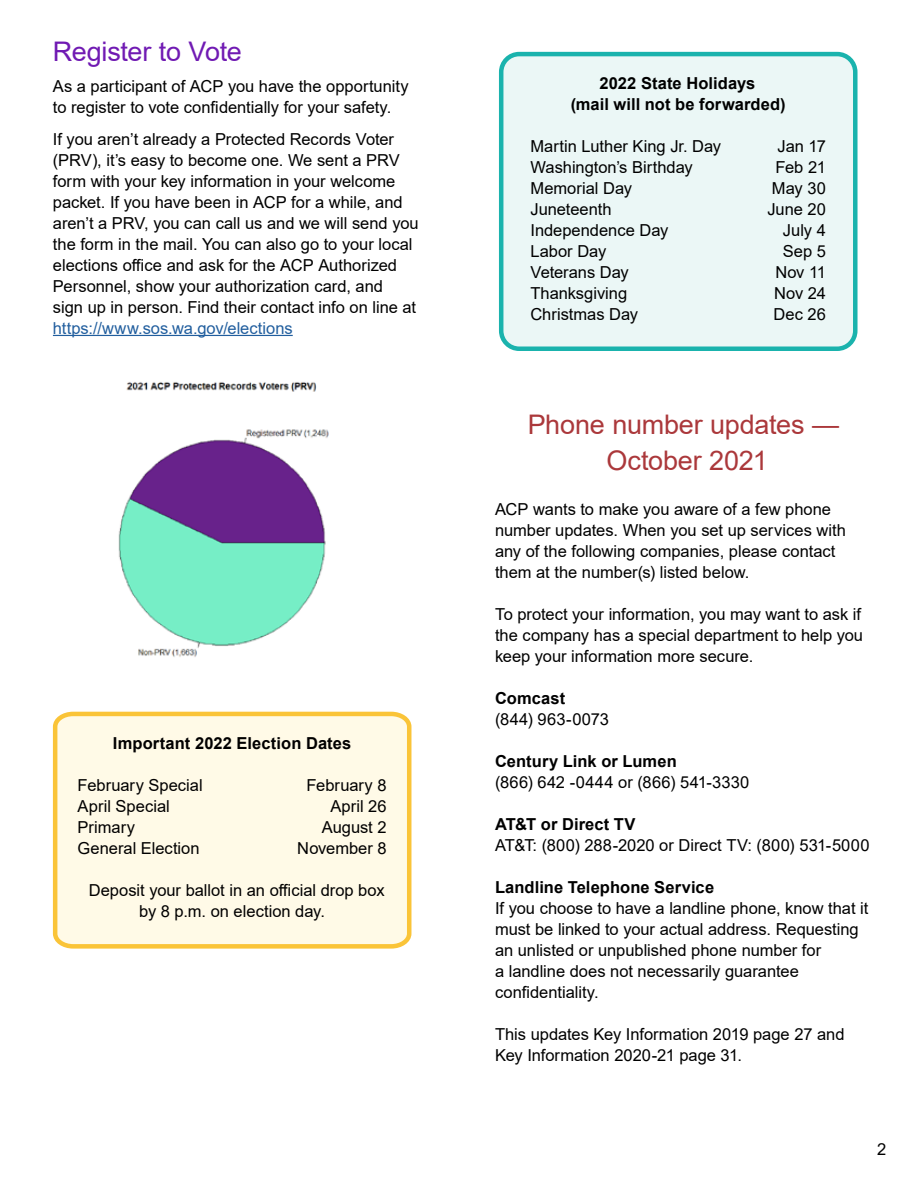
<style>
.page{position:relative;width:918px;height:1188px;background:#fff}
.page>*{position:absolute;margin:0;border:0;box-sizing:border-box;transform-origin:0 0}
.t1{font:27px/36px "Arial";letter-spacing:-.005em;color:#ab383b;text-align:center}
.t2{font:27px "Arial";letter-spacing:-.015em;color:#701ab3}
.t3{font:16.5px/21px "Arial";color:#000}
.t4{font:700 16.5px/21px "Arial";letter-spacing:.005em;color:#000;text-align:center}
.t5{font:16.5px "Arial";color:#215e9e}
.t6{font:16.5px "Arial";letter-spacing:.02em;color:#000}
</style>
<div class="page">
<div style="left:501px;top:54px;width:354px;height:295px;background:#ebf7f6;border-radius:18px"></div>
<div style="left:499px;top:52px;width:359px;height:299px;border:4px solid #1ab3ad;border-radius:18px"></div>
<hr style="left:53px;top:335px;width:240px;height:1px;background:#215e9e">
<div style="left:52px;top:711px;width:360px;height:238px;background:#fffae7"></div>
<img style="left:118px;top:382px;width:211px;height:275px">
<h1 class="t2" style="left:53px;top:33px;width:190px">Register to Vote</h1>
<p class="t3" style="left:53px;top:76px;width:357px">As a participant of ACP you have the opportunity to register to vote confidentially for your safety.</p>
<p class="t3" style="left:53px;top:128px;width:367px">If you aren’t already a Protected Records Voter (PRV), it’s easy to become one. We sent a PRV form with your key information in your welcome packet. If you have been in ACP for a while, and aren’t a PRV, you can call us and we will send you the form in the mail. You can also go to your local elections office and ask for the ACP Authorized Personnel, show your authorization card, and<br>sign up in person. Find their contact info on line at</p>
<p class="t5" style="left:53px;top:317px;width:241px">https://www.sos.wa.gov/elections</p>
<p class="t4" style="left:113px;top:733px;width:240px">Important 2022 Election Dates</p>
<p class="t3" style="left:78px;top:775px;width:127px">February Special</p>
<p class="t3" style="left:307px;top:775px;width:82px">February 8</p>
<p class="t3" style="left:78px;top:796px;width:94px">April Special</p>
<p class="t3" style="left:330px;top:796px;width:58px">April 26</p>
<p class="t3" style="left:78px;top:817px;width:59px">Primary</p>
<p class="t3" style="left:322px;top:817px;width:66px">August 2</p>
<p class="t3" style="left:78px;top:838px;width:124px">General Election</p>
<p class="t3" style="left:297px;top:838px;width:91px">November 8</p>
<p class="t3" style="left:89px;top:880px;width:297px;text-align:center">Deposit your ballot in an official drop box by 8 p.m. on election day.</p>
<p class="t4" style="left:571px;top:73px;width:216px">2022 State Holidays<br>(mail will not be forwarded)</p>
<p class="t3" style="left:530px;top:136px;width:192px">Martin Luther King Jr. Day</p>
<p class="t3" style="left:778px;top:136px;width:50px">Jan 17</p>
<p class="t3" style="left:530px;top:157px;width:164px">Washington’s Birthday</p>
<p class="t3" style="left:775px;top:157px;width:52px">Feb 21</p>
<p class="t3" style="left:530px;top:178px;width:103px">Memorial Day</p>
<p class="t3" style="left:772px;top:178px;width:56px">May 30</p>
<p class="t3" style="left:530px;top:199px;width:83px">Juneteenth</p>
<p class="t3" style="left:767px;top:199px;width:60px">June 20</p>
<p class="t3" style="left:530px;top:220px;width:140px">Independence Day</p>
<p class="t3" style="left:783px;top:220px;width:44px">July 4</p>
<p class="t3" style="left:530px;top:241px;width:77px">Labor Day</p>
<p class="t3" style="left:783px;top:241px;width:45px">Sep 5</p>
<p class="t3" style="left:530px;top:262px;width:100px">Veterans Day</p>
<p class="t3" style="left:775px;top:262px;width:52px">Nov 11</p>
<p class="t3" style="left:530px;top:283px;width:98px">Thanksgiving</p>
<p class="t3" style="left:774px;top:283px;width:53px">Nov 24</p>
<p class="t3" style="left:530px;top:304px;width:109px">Christmas Day</p>
<p class="t3" style="left:774px;top:304px;width:54px">Dec 26</p>
<h1 class="t1" style="left:528px;top:407px;width:313px">Phone number updates —<br>October 2021</h1>
<p class="t3" style="left:495px;top:499px;width:352px">ACP wants to make you aware of a few phone number updates. When you set up services with any of the following companies, please contact them at the number(s) listed below.</p>
<p class="t3" style="left:495px;top:604px;width:370px">To protect your information, you may want to ask if the company has a special department to help you keep your information more secure.</p>
<p class="t4" style="left:495px;top:688px;width:72px">Comcast</p>
<p class="t6" style="left:495px;top:708px;width:115px">(844) 963-0073</p>
<p class="t4" style="left:495px;top:751px;width:183px">Century Link or Lumen</p>
<p class="t3" style="left:495px;top:772px;width:256px">(866) 642 -0444 or (866) 541-3330</p>
<p class="t4" style="left:495px;top:814px;width:142px">AT&amp;T or Direct TV</p>
<p class="t3" style="left:495px;top:835px;width:376px">AT&amp;T: (800) 288-2020 or Direct TV: (800) 531-5000</p>
<p class="t4" style="left:495px;top:877px;width:221px">Landline Telephone Service</p>
<p class="t3" style="left:495px;top:898px;width:375px">If you choose to have a landline phone, know that it must be linked to your actual address. Requesting an unlisted or unpublished phone number for<br>a landline does not necessarily guarantee confidentiality.</p>
<p class="t3" style="left:495px;top:1024px;width:351px">This updates Key Information 2019 page 27 and<br>Key Information 2020-21 page 31.</p>
<p class="t3" style="left:877px;top:1138px;width:11px">2</p>
</div>
